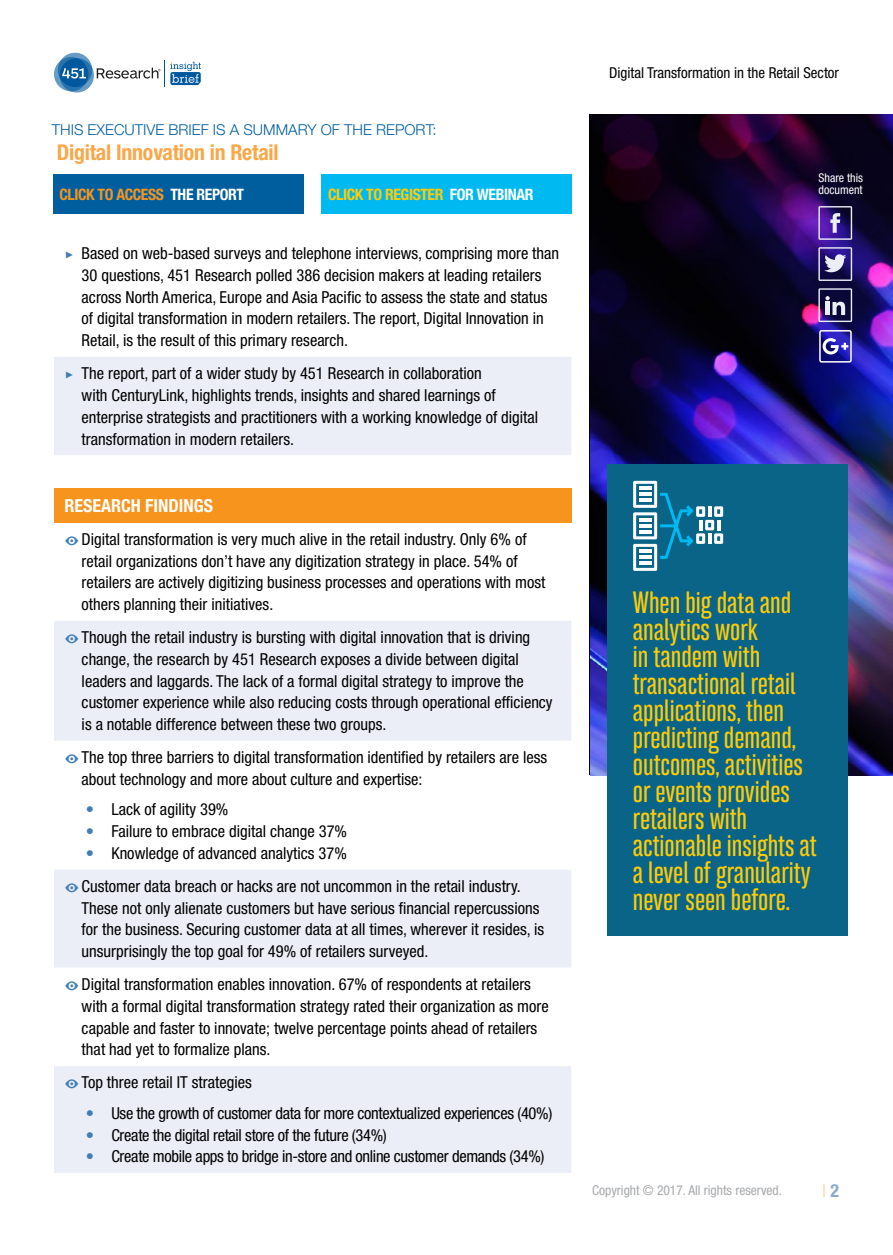
<style>
.page{position:relative;width:893px;height:1255px;background:#fff}
.page>*{position:absolute;margin:0;border:0;box-sizing:border-box;transform-origin:0 0}
.t1{font:500 27px/27px "Bw Stretch";color:#ffcb05}
.t2{font:700 condensed 21.75px "Helvetica Neue LT Std";letter-spacing:-.01em;color:#faa74a}
.t3{font:700 condensed 18px "Helvetica Neue LT Std";color:#fff}
.t4{font:condensed 18px "Helvetica Neue LT Std";color:#fed09e}
.t5{font:condensed 16.5px/21.8px "Helvetica Neue LT Std";color:#000}
.t6{font:condensed 16.5px "Helvetica Neue LT Std";letter-spacing:-.02em;color:#000}
.t7{font:700 condensed 15.75px "Helvetica Neue LT Std";letter-spacing:-.025em;color:#ffcb05}
.t8{font:700 condensed 15.75px "Helvetica Neue LT Std";letter-spacing:-.025em;color:#f7941e}
.t9{font:300 15px "Helvetica Neue LT Std";color:#005e9e}
.t10{font:condensed 15px "Helvetica Neue LT Std";color:#000}
.t11{font:condensed 13.5px "Helvetica Neue LT Std";color:#a7a9ac}
.t12{font:condensed 12px/12px "Helvetica Neue LT Std";color:#fff}
.s1{color:#fff}
.s2{font-family:"Modern Pictograms";font-stretch:normal;color:#427eb5}
.s3{font-weight:700;font-stretch:normal;color:#427eb5}
.s4{font-weight:700;color:#8ba9d0}
</style>
<div class="page">
<svg style="left:54px;top:52px;width:147px;height:41px"></svg>
<img style="left:590px;top:115px;width:302px;height:660px">
<svg style="left:54px;top:357px;width:517px;height:815px;fill:#ebeef6"></svg>
<div style="left:54px;top:488px;width:517px;height:34px;background:#f7941e"></div>
<svg style="left:54px;top:740px;width:517px;height:326px"></svg>
<svg style="left:818px;top:288px;width:34px;height:34px"></svg>
<svg style="left:818px;top:206px;width:34px;height:34px"></svg>
<svg style="left:818px;top:247px;width:34px;height:34px"></svg>
<svg style="left:818px;top:329px;width:33px;height:33px"></svg>
<div style="left:607px;top:464px;width:241px;height:472px;background:#0a6487"></div>
<div style="left:53px;top:174px;width:251px;height:40px;background:#005e9e"></div>
<div style="left:322px;top:174px;width:250px;height:40px;background:#00b9f1"></div>
<svg style="left:633px;top:481px;width:90px;height:90px"></svg>
<p class="t9" style="left:52px;top:120px;width:386px">THIS EXECUTIVE BRIEF IS A SUMMARY OF THE REPORT:</p>
<h2 class="t2" style="left:57px;top:139px;width:224px">Digital Innovation in Retail</h2>
<p class="t8" style="left:59px;top:184px;width:186px">CLICK TO ACCESS <span class="s1">THE REPORT</span></p>
<p class="t7" style="left:328px;top:184px;width:207px">CLICK TO REGISTER <span class="s1">FOR WEBINAR</span></p>
<p class="t5" style="left:82px;top:242px;width:479px;text-indent:-17px"><span class="s2">&gt;</span> Based on web-based surveys and telephone interviews, comprising more than 30 questions, 451 Research polled 386 decision makers at leading retailers across North America, Europe and Asia Pacific to assess the state and status of digital transformation in modern retailers. The report, Digital Innovation in Retail, is the result of this primary research.</p>
<p class="t5" style="left:82px;top:362px;width:458px;text-indent:-17px"><span class="s2">&gt;</span> The report, part of a wider study by 451 Research in collaboration<br>with CenturyLink, highlights trends, insights and shared learnings of enterprise strategists and practitioners with a working knowledge of digital transformation in modern retailers.</p>
<p class="t3" style="left:65px;top:494px;width:150px">RESEARCH FINDINGS</p>
<p class="t5" style="left:82px;top:528px;width:465px;text-indent:-17px"><span class="s2">E</span>Digital transformation is very much alive in the retail industry. Only 6% of retail organizations don’t have any digitization strategy in place. 54% of retailers are actively digitizing business processes and operations with most others planning their initiatives.</p>
<p class="t5" style="left:82px;top:626px;width:472px;text-indent:-17px"><span class="s2">E</span>Though the retail industry is bursting with digital innovation that is driving change, the research by 451 Research exposes a divide between digital leaders and laggards. The lack of a formal digital strategy to improve the customer experience while also reducing costs through operational efficiency is a notable difference between these two groups.</p>
<p class="t5" style="left:82px;top:746px;width:467px;text-indent:-17px"><span class="s2">E</span>The top three barriers to digital transformation identified by retailers are less about technology and more about culture and expertise:</p>
<p class="t5" style="left:86px;top:798px;width:144px"><span class="s3">•</span> Lack of agility 39%</p>
<p class="t5" style="left:86px;top:820px;width:263px"><span class="s3">•</span> Failure to embrace digital change 37%</p>
<p class="t5" style="left:65px;top:836px;width:458px;line-height:33px;text-indent:21px"><span class="s3">•</span> Knowledge of advanced analytics 37%<br><span class="s2">E</span>Customer data breach or hacks are not uncommon in the retail industry.</p>
<p class="t5" style="left:82px;top:896px;width:464px">These not only alienate customers but have serious financial repercussions for the business. Securing customer data at all times, wherever it resides, is unsurprisingly the top goal for 49% of retailers surveyed.</p>
<p class="t5" style="left:82px;top:973px;width:469px;text-indent:-17px"><span class="s2">E</span>Digital transformation enables innovation. 67% of respondents at retailers with a formal digital transformation strategy rated their organization as more capable and faster to innovate; twelve percentage points ahead of retailers that had yet to formalize plans.</p>
<p class="t5" style="left:65px;top:1071px;width:189px"><span class="s2">E</span>Top three retail IT strategies</p>
<p class="t6" style="left:86px;top:1103px;width:468px"><span class="s3">•</span> Use the growth of customer data for more contextualized experiences (40%)</p>
<p class="t6" style="left:86px;top:1125px;width:303px"><span class="s3">•</span> Create the digital retail store of the future (34%)</p>
<p class="t6" style="left:86px;top:1146px;width:460px"><span class="s3">•</span> Create mobile apps to bridge in-store and online customer demands (34%)</p>
<p class="t10" style="left:609px;top:64px;width:231px">Digital Transformation in the Retail Sector</p>
<p class="t12" style="left:818px;top:171px;width:46px">Share this document</p>
<h1 class="t1" style="left:633px;top:589px;width:185px">When big data and analytics work<br>in tandem with transactional retail applications, then predicting demand, outcomes, activities or events provides retailers with actionable insights at a level of granularity never seen before.</h1>
<p class="t11" style="left:592px;top:1182px;width:191px">Copyright © 2017. All rights reserved.</p>
<p class="t4" style="left:822px;top:1180px;width:18px">|<span class="s4">2</span></p>
</div>
